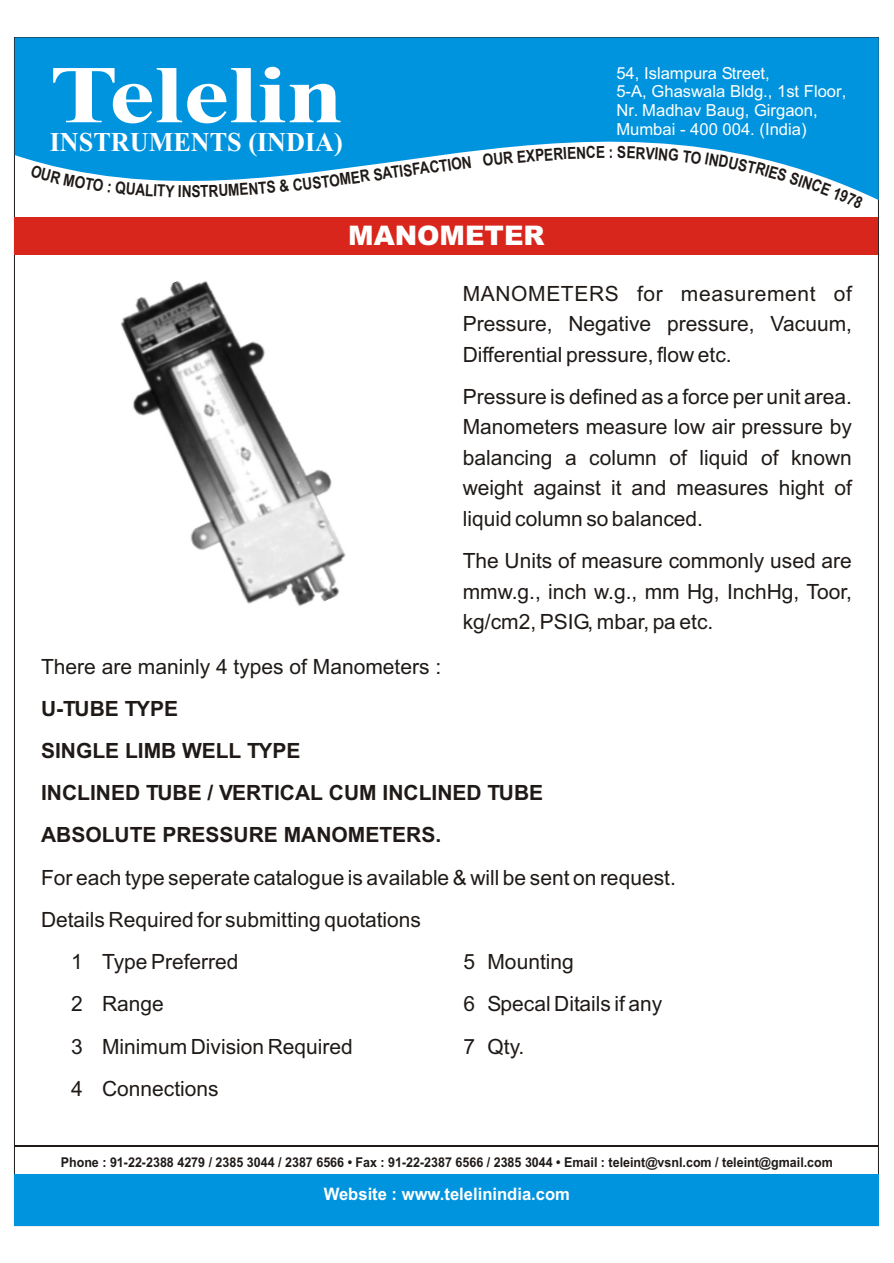
<style>
.page{position:relative;width:894px;height:1263px;background:#fff}
.page>*{position:absolute;margin:0;border:0;box-sizing:border-box;transform-origin:0 0}
.t1{font:700 81.9px "Times New Roman";color:#fff;scale:1.26 1}
.t2{font:700 27.15px "Times New Roman";color:#fff}
.t3{font:900 27px "Arial";color:#fff}
.t4{font:21px/30.5px "Arial";color:#1f1a17;text-align:justify}
.t5{font:700 21px/42.3px "Arial";color:#1f1a17}
.t6{font:700 17.25px "Arial";color:#fff}
.t7{font:16.65px/18.6px "Arial";color:#fff}
.t8{font:700 16.65px "Arial Narrow";color:#1f1a17}
.t9{font:700 13.5px "Arial Narrow";color:#1f1a17;scale:1.13 1}
</style>
<div class="page">
<div style="left:14px;top:37px;width:865px;height:1189px;background:#fff;border:1px solid #1f1a17"></div>
<svg style="left:15px;top:38px;width:864px;height:210px;fill:#0094de"></svg>
<div style="left:15px;top:217px;width:863px;height:38px;background:#d9261c"></div>
<img style="left:120px;top:281px;width:226px;height:326px">
<div style="left:14px;top:1174px;width:864px;height:52px;background:#0094de"></div>
<hr style="left:14px;top:1146px;width:864px;height:1px;background:#1f1a17">
<svg style="left:30px;top:165px;width:116px;height:31px"></svg>
<svg style="left:179px;top:175px;width:151px;height:22px"></svg>
<svg style="left:462px;top:146px;width:184px;height:23px"></svg>
<svg style="left:682px;top:150px;width:75px;height:24px"></svg>
<svg style="left:789px;top:171px;width:24px;height:18px"></svg>
<svg style="left:846px;top:193px;width:18px;height:16px"></svg>
<h1 class="t1" style="left:49px;top:67px;width:235px">Telelin</h1>
<p class="t2" style="left:50px;top:132px;width:295px">INSTRUMENTS (INDIA)</p>
<p class="t8" style="left:328px;top:175px;width:135px;rotate:-8deg">OMER SATISFACTIO</p>
<p class="t8" style="left:145px;top:184px;width:31px;rotate:3deg">LITY</p>
<p class="t7" style="left:616px;top:65px;width:231px">54, Islampura Street,<br>5-A, Ghaswala Bldg., 1st Floor,<br>Nr. Madhav Baug, Girgaon,<br>Mumbai - 400 004. (India)</p>
<p class="t8" style="left:646px;top:146px;width:35px;rotate:5deg">VING</p>
<p class="t8" style="left:758px;top:162px;width:33px;rotate:16deg">RIES</p>
<p class="t8" style="left:815px;top:178px;width:39px;rotate:21deg">CE 19</p>
<p class="t3" style="left:348px;top:226px;width:198px">MANOMETER</p>
<p class="t4" style="left:463px;top:280px;width:391px">MANOMETERS for measurement of Pressure, Negative pressure, Vacuum, Differential pressure, flow etc.</p>
<p class="t4" style="left:463px;top:383px;width:391px">Pressure is defined as a force per unit area.<br>Manometers measure low air pressure by balancing a column of liquid of known weight against it and measures hight of liquid column so balanced.</p>
<p class="t4" style="left:463px;top:547px;width:391px">The Units of measure commonly used are mmw.g., inch w.g., mm Hg, InchHg, Toor, kg/cm2, PSIG, mbar, pa etc.</p>
<p class="t4" style="left:41px;top:653px;width:402px">There are maninly 4 types of Manometers :</p>
<p class="t5" style="left:41px;top:689px;width:504px">U-TUBE TYPE<br>SINGLE LIMB WELL TYPE<br>INCLINED TUBE / VERTICAL CUM INCLINED TUBE<br>ABSOLUTE PRESSURE MANOMETERS.</p>
<p class="t4" style="left:41px;top:864px;width:636px">For each type seperate catalogue is available &amp; will be sent on request.</p>
<p class="t4" style="left:41px;top:906px;width:381px">Details Required for submitting quotations</p>
<p class="t4" style="left:71px;top:948px;width:169px">1 Type Preferred</p>
<p class="t4" style="left:464px;top:948px;width:112px">5 Mounting</p>
<p class="t4" style="left:71px;top:991px;width:94px">2 Range</p>
<p class="t4" style="left:464px;top:991px;width:200px">6 Specal Ditails if any</p>
<p class="t4" style="left:71px;top:1033px;width:283px">3 Minimum Division Required</p>
<p class="t4" style="left:464px;top:1033px;width:62px">7 Qty.</p>
<p class="t4" style="left:71px;top:1075px;width:149px">4 Connections</p>
<p class="t9" style="left:61px;top:1158px;width:685px">Phone : 91-22-2388 4279 / 2385 3044 / 2387 6566 • Fax : 91-22-2387 6566 / 2385 3044 • Email : teleint@vsnl.com / teleint@gmail.com</p>
<p class="t6" style="left:324px;top:1187px;width:248px">Website : www.telelinindia.com</p>
</div>
